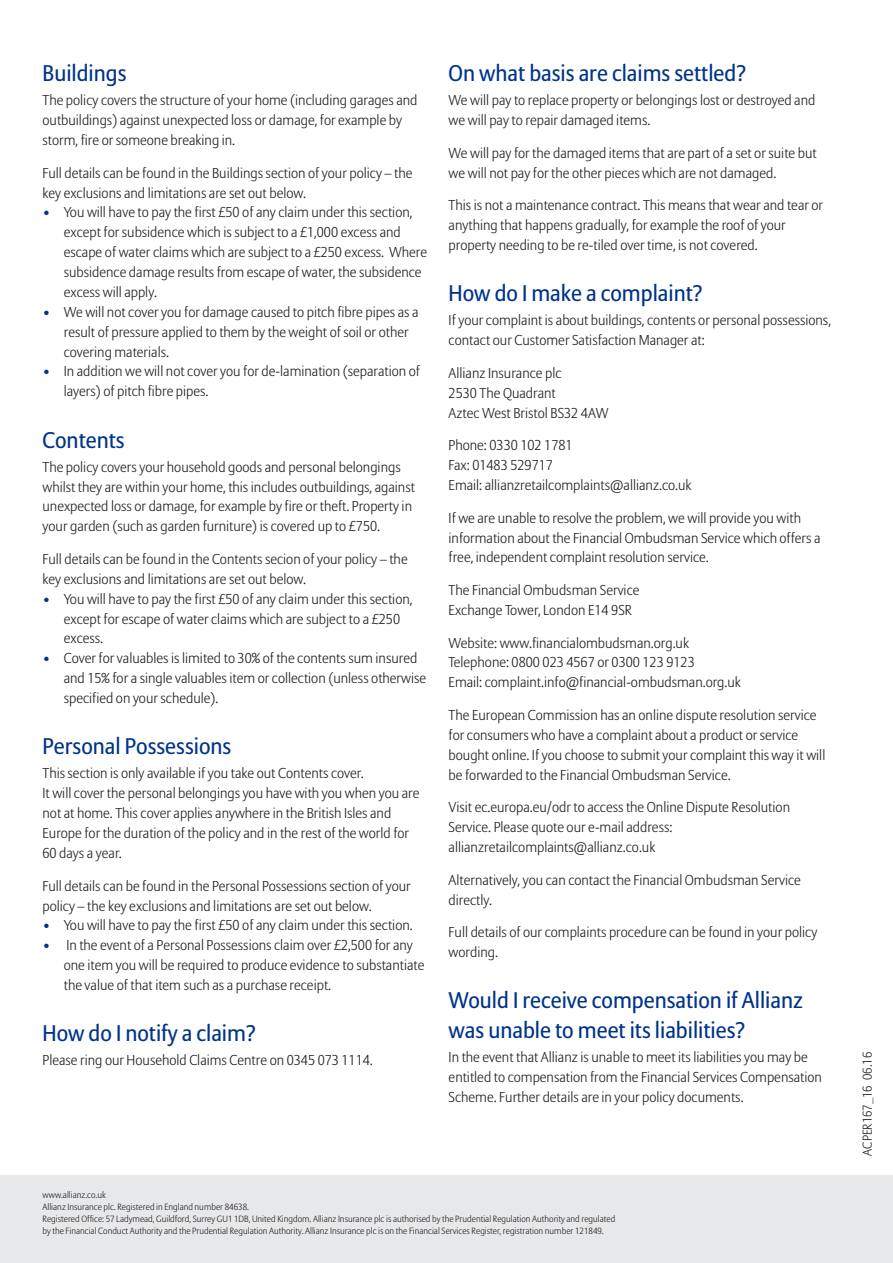
<style>
.page{position:relative;width:893px;height:1263px;background:#fff}
.page>*{position:absolute;margin:0;border:0;box-sizing:border-box;transform-origin:0 0}
.t1{font:22.5px/30px "Allianz Sans";color:#00348a}
.t2{font:300 14.25px/20px "Allianz Sans";color:#231f20}
.t3{font:300 12.75px "Allianz Sans";color:#231f20}
.t4{font:300 9px/12px "Allianz Sans";color:#231f20}
.s1{font-weight:700;color:#00348a}
</style>
<div class="page">
<div style="left:0;top:1175px;width:893px;height:88px;background:#e7e8e9"></div>
<h1 class="t1" style="left:43px;top:60px;width:85px">Buildings</h1>
<p class="t2" style="left:43px;top:92px;width:376px">The policy covers the structure of your home (including garages and outbuildings) against unexpected loss or damage, for example by storm, fire or someone breaking in.</p>
<p class="t2" style="left:43px;top:164px;width:372px">Full details can be found in the Buildings section of your policy – the key exclusions and limitations are set out below.</p>
<p class="t2" style="left:64px;top:204px;width:365px;text-indent:-21px"><span class="s1">•</span> You will have to pay the first £50 of any claim under this section, except for subsidence which is subject to a £1,000 excess and escape of water claims which are subject to a £250 excess. Where subsidence damage results from escape of water, the subsidence excess will apply.</p>
<p class="t2" style="left:64px;top:303px;width:356px;text-indent:-21px"><span class="s1">•</span> We will not cover you for damage caused to pitch fibre pipes as a result of pressure applied to them by the weight of soil or other covering materials.</p>
<p class="t2" style="left:64px;top:363px;width:358px;text-indent:-21px"><span class="s1">•</span> In addition we will not cover you for de-lamination (separation of layers) of pitch fibre pipes.</p>
<h1 class="t1" style="left:43px;top:427px;width:84px">Contents</h1>
<p class="t2" style="left:43px;top:458px;width:374px">The policy covers your household goods and personal belongings whilst they are within your home, this includes outbuildings, against unexpected loss or damage, for example by fire or theft. Property in your garden (such as garden furniture) is covered up to £750.</p>
<p class="t2" style="left:43px;top:550px;width:367px">Full details can be found in the Contents secion of your policy – the key exclusions and limitations are set out below.</p>
<p class="t2" style="left:64px;top:590px;width:350px;text-indent:-21px"><span class="s1">•</span> You will have to pay the first £50 of any claim under this section, except for escape of water claims which are subject to a £250 excess.</p>
<p class="t2" style="left:64px;top:650px;width:364px;text-indent:-21px"><span class="s1">•</span> Cover for valuables is limited to 30% of the contents sum insured and 15% for a single valuables item or collection (unless otherwise specified on your schedule).</p>
<h1 class="t1" style="left:43px;top:733px;width:190px">Personal Possessions</h1>
<p class="t2" style="left:43px;top:765px;width:379px">This section is only available if you take out Contents cover.<br>It will cover the personal belongings you have with you when you are not at home. This cover applies anywhere in the British Isles and Europe for the duration of the policy and in the rest of the world for 60 days a year.</p>
<p class="t2" style="left:43px;top:877px;width:370px">Full details can be found in the Personal Possessions section of your policy – the key exclusions and limitations are set out below.</p>
<p class="t2" style="left:43px;top:917px;width:372px"><span class="s1">•</span> You will have to pay the first £50 of any claim under this section.</p>
<p class="t2" style="left:64px;top:936px;width:362px;text-indent:-21px"><span class="s1">•</span> In the event of a Personal Possessions claim over £2,500 for any one item you will be required to produce evidence to substantiate the value of that item such as a purchase receipt.</p>
<h1 class="t1" style="left:43px;top:1020px;width:215px">How do I notify a claim?</h1>
<p class="t2" style="left:43px;top:1052px;width:332px">Please ring our Household Claims Centre on 0345 073 1114.</p>
<p class="t3" style="left:862px;top:1155px;width:105px;rotate:-90deg">ACPER167_16 06.16</p>
<p class="t4" style="left:43px;top:1189px;width:574px">www.allianz.co.uk<br>Allianz Insurance plc. Registered in England number 84638.<br>Registered Office: 57 Ladymead, Guildford, Surrey GU1 1DB, United Kingdom. Allianz Insurance plc is authorised by the Prudential Regulation Authority and regulated by the Financial Conduct Authority and the Prudential Regulation Authority. Allianz Insurance plc is on the Financial Services Register, registration number 121849.</p>
<h1 class="t1" style="left:449px;top:60px;width:299px">On what basis are claims settled?</h1>
<p class="t2" style="left:449px;top:92px;width:368px">We will pay to replace property or belongings lost or destroyed and we will pay to repair damaged items.</p>
<p class="t2" style="left:449px;top:144px;width:370px">We will pay for the damaged items that are part of a set or suite but we will not pay for the other pieces which are not damaged.</p>
<p class="t2" style="left:449px;top:197px;width:376px">This is not a maintenance contract. This means that wear and tear or anything that happens gradually, for example the roof of your property needing to be re-tiled over time, is not covered.</p>
<h1 class="t1" style="left:449px;top:280px;width:256px">How do I make a complaint?</h1>
<p class="t2" style="left:449px;top:312px;width:384px">If your complaint is about buildings, contents or personal possessions, contact our Customer Satisfaction Manager at:</p>
<p class="t2" style="left:449px;top:364px;width:162px">Allianz Insurance plc<br>2530 The Quadrant<br>Aztec West Bristol BS32 4AW</p>
<p class="t2" style="left:449px;top:437px;width:244px">Phone: 0330 102 1781<br>Fax: 01483 529717<br>Email: allianzretailcomplaints@allianz.co.uk</p>
<p class="t2" style="left:449px;top:509px;width:373px">If we are unable to resolve the problem, we will provide you with information about the Financial Ombudsman Service which offers a free, independent complaint resolution service.</p>
<p class="t2" style="left:449px;top:581px;width:192px">The Financial Ombudsman Service<br>Exchange Tower, London E14 9SR</p>
<p class="t2" style="left:449px;top:634px;width:294px">Website: www.financialombudsman.org.uk<br>Telephone: 0800 023 4567 or 0300 123 9123<br>Email: complaint.info@financial-ombudsman.org.uk</p>
<p class="t2" style="left:449px;top:706px;width:378px">The European Commission has an online dispute resolution service for consumers who have a complaint about a product or service bought online. If you choose to submit your complaint this way it will be forwarded to the Financial Ombudsman Service.</p>
<p class="t2" style="left:449px;top:798px;width:343px">Visit ec.europa.eu/odr to access the Online Dispute Resolution<br>Service. Please quote our e-mail address: allianzretailcomplaints@allianz.co.uk</p>
<p class="t2" style="left:449px;top:871px;width:354px">Alternatively, you can contact the Financial Ombudsman Service directly.</p>
<p class="t2" style="left:449px;top:923px;width:370px">Full details of our complaints procedure can be found in your policy wording.</p>
<h1 class="t1" style="left:449px;top:987px;width:356px">Would I receive compensation if Allianz was unable to meet its liabilities?</h1>
<p class="t2" style="left:449px;top:1049px;width:375px">In the event that Allianz is unable to meet its liabilities you may be entitled to compensation from the Financial Services Compensation<br>Scheme. Further details are in your policy documents.</p>
</div>
